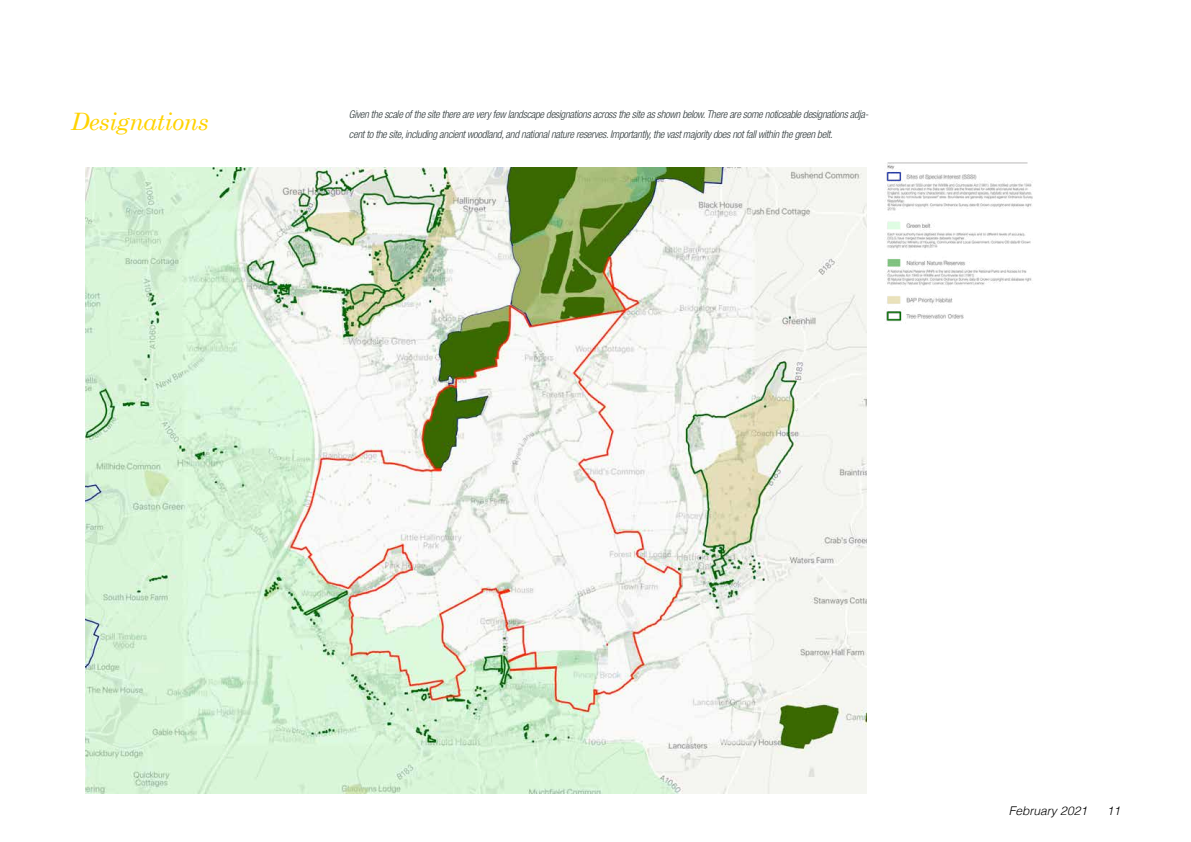
<style>
.page{position:relative;width:1191px;height:842px;background:#fff}
.page>*{position:absolute;margin:0;border:0;box-sizing:border-box;transform-origin:0 0}
.t1{font:italic 24px "Century Schoolbook";letter-spacing:-.02em;color:#ffd300}
.t2{font:italic 300 12px "Helvetica";color:#000}
.t3{font:italic 300 condensed 10.7px "Helvetica Neue LT Std";letter-spacing:-.025em;color:#313b3d}
</style>
<div class="page">
<img style="left:85px;top:167px;width:781px;height:627px">
<img style="left:886px;top:162px;width:147px;height:160px">
<h1 class="t1" style="left:71px;top:107px;width:139px">Designations</h1>
<p class="t3" style="left:349px;top:108px;width:521px">Given the scale of the site there are very few landscape designations across the site as shown below. There are some noticeable designations adja-</p>
<p class="t3" style="left:349px;top:129px;width:485px">cent to the site, including ancient woodland, and national nature reserves. Importantly, the vast majority does not fall within the green belt.</p>
<p class="t2" style="left:1009px;top:801px;width:80px">February 2021</p>
<p class="t2" style="left:1106px;top:801px;width:15px">11</p>
</div>
